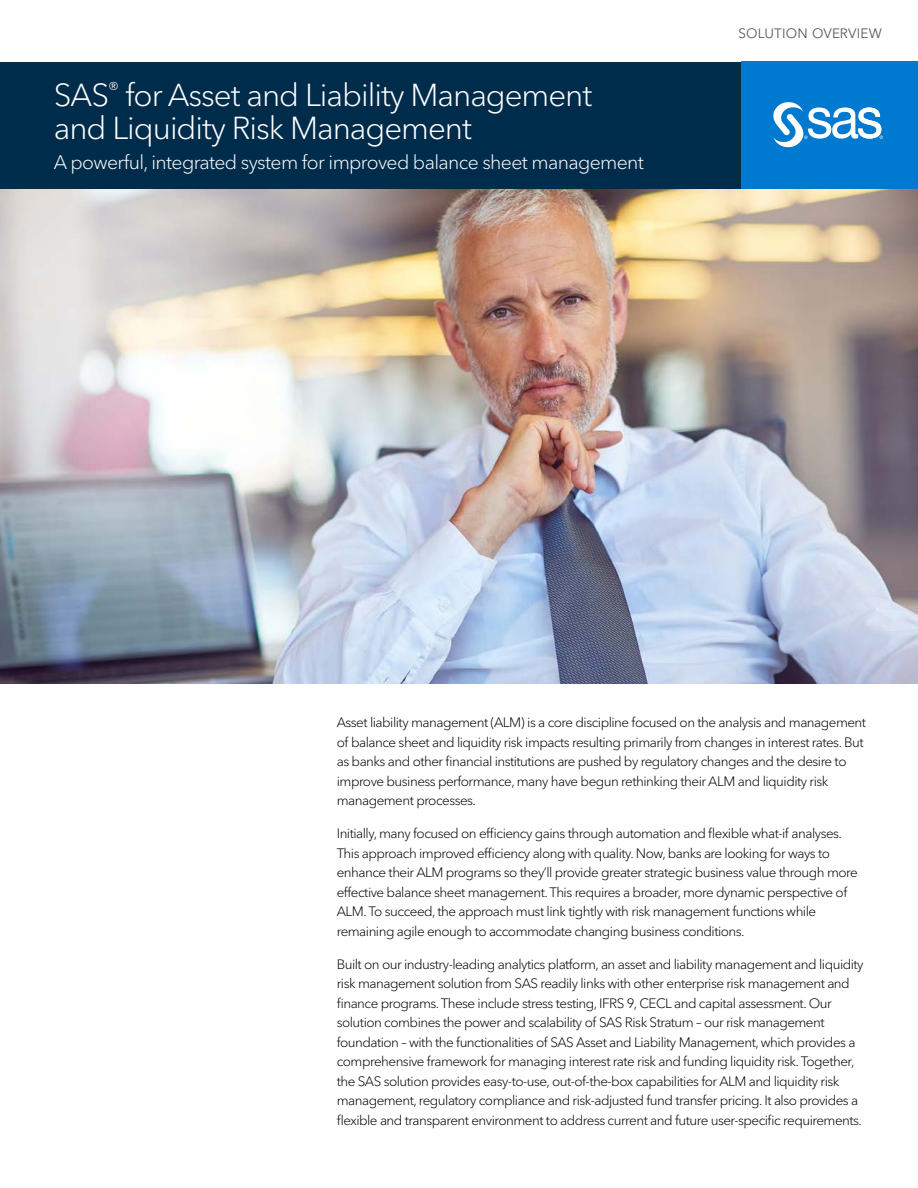
<style>
.page{position:relative;width:918px;height:1188px;background:#fff}
.page>*{position:absolute;margin:0;border:0;box-sizing:border-box;transform-origin:0 0}
.Headline_Title{font:300 31.5px/33px "Avenir Next W1 G";letter-spacing:-.03em;color:#fff}
.Headline_subhead___k{font:300 19.5px "Avenir Next W1 G";letter-spacing:-.03em;color:#fff}
.Body{font:300 13.5px/19.5px "Avenir Next W1 G";letter-spacing:-.035em;color:#000}
.Collateral_Identifie{font:13.5px "Avenir Next W1 G";letter-spacing:.01em;color:#58595b}
.s1{color:#002c4b}
</style>
<div class="page">
<div style="left:0;top:62px;width:918px;height:127px;background:#002c4b"></div>
<div style="left:741px;top:61px;width:177px;height:128px;background:#0079d1"></div>
<svg style="left:773px;top:102px;width:110px;height:46px"></svg>
<img style="left:0;top:189px;width:918px;height:495px">
<h1 class="Headline_Title" style="left:54px;top:79px;width:540px">SAS<sup>®</sup> for Asset and Liability Management and Liquidity Risk Management</h1>
<h1 class="Headline_subhead___k" style="left:54px;top:151px;width:596px">A powerful, integrated system for improved balance sheet management<span class="s1">.</span></h1>
<h1 class="Collateral_Identifie" style="left:738px;top:25px;width:145px">SOLUTION OVERVIEW</h1>
<p class="Body" style="left:337px;top:713px;width:531px">Asset liability management (ALM) is a core discipline focused on the analysis and management of balance sheet and liquidity risk impacts resulting primarily from changes in interest rates. But as banks and other financial institutions are pushed by regulatory changes and the desire to improve business performance, many have begun rethinking their ALM and liquidity risk management processes.</p>
<p class="Body" style="left:337px;top:824px;width:523px">Initially, many focused on efficiency gains through automation and flexible what-if analyses.<br>This approach improved efficiency along with quality. Now, banks are looking for ways to enhance their ALM programs so they’ll provide greater strategic business value through more effective balance sheet management. This requires a broader, more dynamic perspective of ALM. To succeed, the approach must link tightly with risk management functions while remaining agile enough to accommodate changing business conditions.</p>
<p class="Body" style="left:337px;top:954px;width:528px">Built on our industry-leading analytics platform, an asset and liability management and liquidity risk management solution from SAS readily links with other enterprise risk management and finance programs. These include stress testing, IFRS 9, CECL and capital assessment. Our solution combines the power and scalability of SAS Risk Stratum – our risk management foundation – with the functionalities of SAS Asset and Liability Management, which provides a comprehensive framework for managing interest rate risk and funding liquidity risk. Together, the SAS solution provides easy-to-use, out-of-the-box capabilities for ALM and liquidity risk management, regulatory compliance and risk-adjusted fund transfer pricing. It also provides a flexible and transparent environment to address current and future user-specific requirements.</p>
</div>
